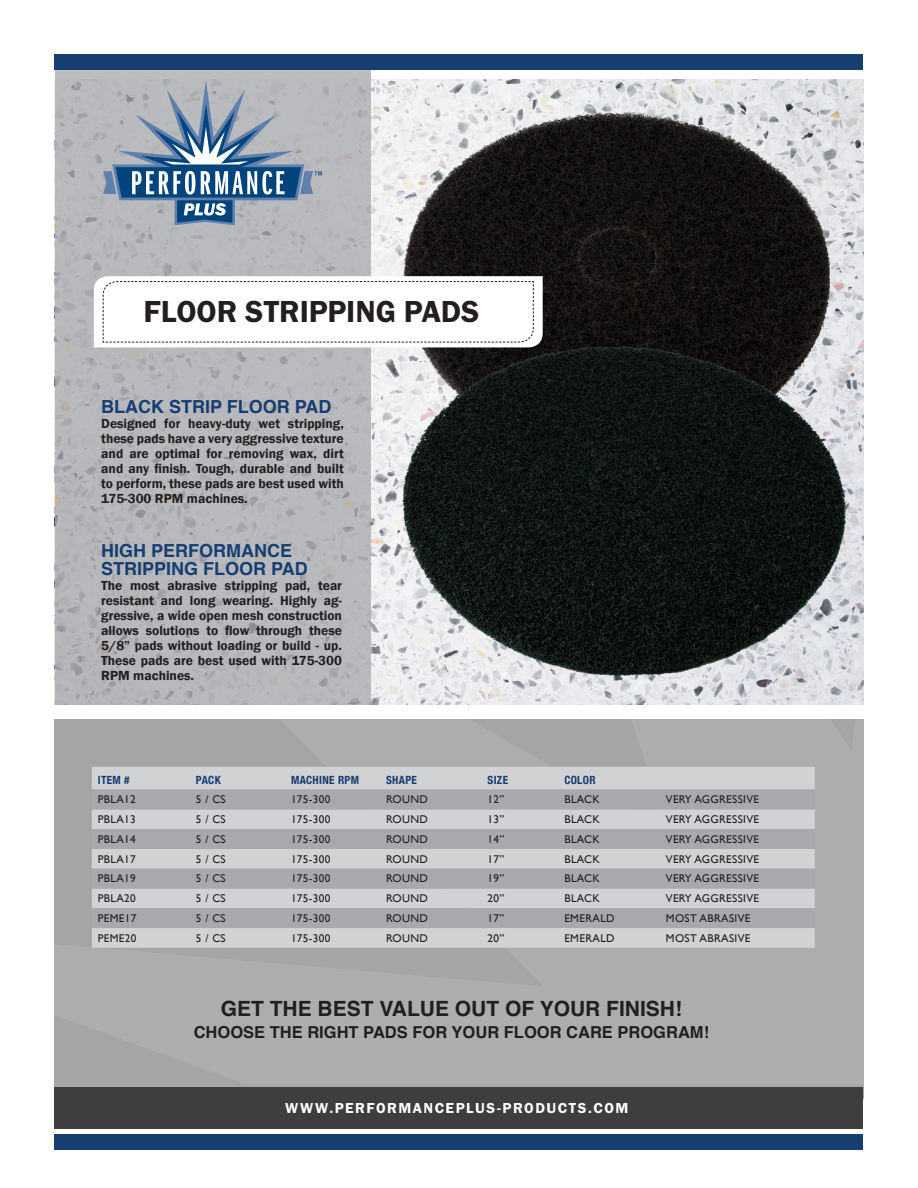
<style>
.page{position:relative;width:918px;height:1188px;background:#fff}
.page>*{position:absolute;margin:0;border:0;box-sizing:border-box;transform-origin:0 0}
.t1{font:31.5px "Franklin Gothic URW Dem";color:#231f20}
.t2{font:700 21px "Helvetica";color:#231f20}
.t3{font:700 18px "Helvetica";color:#163e71}
.t4{font:700 16.5px "Helvetica";color:#231f20}
.t5{font:15px "Franklin Gothic URW Dem";letter-spacing:.1em;color:#fff}
.t6{font:600 13.5px/15px "Franklin Gothic";color:#231f20;text-align:justify}
.product-name{font:11.25px "Gill Sans";letter-spacing:.03em;color:#231f20}
.product-name-2{font:700 condensed 11.25px "Helvetica Neue";letter-spacing:.03em;color:#163e71}
</style>
<div class="page">
<img style="left:370px;top:79px;width:494px;height:625px">
<img style="left:54px;top:719px;width:810px;height:379px">
<svg style="left:55px;top:70px;width:315px;height:634px;background:#b6b6ba"></svg>
<div style="left:55px;top:1088px;width:808px;height:41px;background:#3e3e3f"></div>
<div style="left:55px;top:55px;width:808px;height:15px;background:#163e71"></div>
<div style="left:55px;top:1134px;width:808px;height:15px;background:#163e71"></div>
<img style="left:391px;top:102px;width:446px;height:364px">
<svg style="left:94px;top:276px;width:449px;height:71px"></svg>
<svg style="left:103px;top:80px;width:219px;height:145px;background:#8ea0b2"></svg>
<div style="left:92px;top:767px;width:723px;height:181px;background:#d1d2d4"></div>
<svg style="left:92px;top:790px;width:723px;height:138px;background:#b9babd"></svg>
<img style="left:397px;top:330px;width:457px;height:349px">
<p class="t1" style="left:144px;top:292px;width:338px">FLOOR STRIPPING PADS</p>
<p class="t3" style="left:101px;top:392px;width:232px">BLACK STRIP FLOOR PAD</p>
<p class="t6" style="left:101px;top:416px;width:244px">Designed for heavy-duty wet stripping, these pads have a very aggressive texture and are optimal for removing wax, dirt and any finish. Tough, durable and built to perform, these pads are best used with 175-300 RPM machines.</p>
<p class="t3" style="left:101px;top:536px;width:192px">HIGH PERFORMANCE</p>
<p class="t3" style="left:101px;top:554px;width:208px">STRIPPING FLOOR PAD</p>
<p class="t6" style="left:101px;top:578px;width:242px">The most abrasive stripping pad, tear resistant and long wearing. Highly ag&shy;gressive, a wide open mesh construction allows solutions to flow through these 5/8” pads without loading or build - up.<br>These pads are best used with 175-300<br>RPM machines.</p>
<p class="product-name-2" style="left:98px;top:770px;width:33px">ITEM #</p>
<p class="product-name-2" style="left:196px;top:770px;width:26px">PACK</p>
<p class="product-name-2" style="left:291px;top:770px;width:70px">MACHINE RPM</p>
<p class="product-name-2" style="left:386px;top:770px;width:32px">SHAPE</p>
<p class="product-name-2" style="left:488px;top:770px;width:22px">SIZE</p>
<p class="product-name-2" style="left:564px;top:770px;width:33px">COLOR</p>
<p class="product-name" style="left:98px;top:793px;width:40px">PBLA12</p>
<p class="product-name" style="left:196px;top:793px;width:31px">5 / CS</p>
<p class="product-name" style="left:291px;top:793px;width:41px">175-300</p>
<p class="product-name" style="left:386px;top:793px;width:43px">ROUND</p>
<p class="product-name" style="left:488px;top:793px;width:18px">12”</p>
<p class="product-name" style="left:564px;top:793px;width:37px">BLACK</p>
<p class="product-name" style="left:666px;top:793px;width:95px">VERY AGGRESSIVE</p>
<p class="product-name" style="left:98px;top:813px;width:40px">PBLA13</p>
<p class="product-name" style="left:196px;top:813px;width:31px">5 / CS</p>
<p class="product-name" style="left:291px;top:813px;width:41px">175-300</p>
<p class="product-name" style="left:386px;top:813px;width:43px">ROUND</p>
<p class="product-name" style="left:488px;top:813px;width:18px">13”</p>
<p class="product-name" style="left:564px;top:813px;width:37px">BLACK</p>
<p class="product-name" style="left:666px;top:813px;width:95px">VERY AGGRESSIVE</p>
<p class="product-name" style="left:98px;top:833px;width:40px">PBLA14</p>
<p class="product-name" style="left:196px;top:833px;width:31px">5 / CS</p>
<p class="product-name" style="left:291px;top:833px;width:41px">175-300</p>
<p class="product-name" style="left:386px;top:833px;width:43px">ROUND</p>
<p class="product-name" style="left:488px;top:833px;width:18px">14”</p>
<p class="product-name" style="left:564px;top:833px;width:37px">BLACK</p>
<p class="product-name" style="left:666px;top:833px;width:95px">VERY AGGRESSIVE</p>
<p class="product-name" style="left:98px;top:852px;width:40px">PBLA17</p>
<p class="product-name" style="left:196px;top:852px;width:31px">5 / CS</p>
<p class="product-name" style="left:291px;top:852px;width:41px">175-300</p>
<p class="product-name" style="left:386px;top:852px;width:43px">ROUND</p>
<p class="product-name" style="left:488px;top:852px;width:18px">17”</p>
<p class="product-name" style="left:564px;top:852px;width:37px">BLACK</p>
<p class="product-name" style="left:666px;top:852px;width:95px">VERY AGGRESSIVE</p>
<p class="product-name" style="left:98px;top:872px;width:40px">PBLA19</p>
<p class="product-name" style="left:196px;top:872px;width:31px">5 / CS</p>
<p class="product-name" style="left:291px;top:872px;width:41px">175-300</p>
<p class="product-name" style="left:386px;top:872px;width:43px">ROUND</p>
<p class="product-name" style="left:488px;top:872px;width:18px">19”</p>
<p class="product-name" style="left:564px;top:872px;width:37px">BLACK</p>
<p class="product-name" style="left:666px;top:872px;width:95px">VERY AGGRESSIVE</p>
<p class="product-name" style="left:98px;top:892px;width:40px">PBLA20</p>
<p class="product-name" style="left:196px;top:892px;width:31px">5 / CS</p>
<p class="product-name" style="left:291px;top:892px;width:41px">175-300</p>
<p class="product-name" style="left:386px;top:892px;width:43px">ROUND</p>
<p class="product-name" style="left:488px;top:892px;width:18px">20”</p>
<p class="product-name" style="left:564px;top:892px;width:37px">BLACK</p>
<p class="product-name" style="left:666px;top:892px;width:95px">VERY AGGRESSIVE</p>
<p class="product-name" style="left:98px;top:912px;width:40px">PEME17</p>
<p class="product-name" style="left:196px;top:912px;width:31px">5 / CS</p>
<p class="product-name" style="left:291px;top:912px;width:41px">175-300</p>
<p class="product-name" style="left:386px;top:912px;width:43px">ROUND</p>
<p class="product-name" style="left:488px;top:912px;width:18px">17”</p>
<p class="product-name" style="left:564px;top:912px;width:52px">EMERALD</p>
<p class="product-name" style="left:666px;top:912px;width:86px">MOST ABRASIVE</p>
<p class="product-name" style="left:98px;top:931px;width:40px">PEME20</p>
<p class="product-name" style="left:196px;top:931px;width:31px">5 / CS</p>
<p class="product-name" style="left:291px;top:931px;width:41px">175-300</p>
<p class="product-name" style="left:386px;top:931px;width:43px">ROUND</p>
<p class="product-name" style="left:488px;top:931px;width:18px">20”</p>
<p class="product-name" style="left:564px;top:931px;width:52px">EMERALD</p>
<p class="product-name" style="left:666px;top:931px;width:86px">MOST ABRASIVE</p>
<p class="t2" style="left:221px;top:991px;width:463px">GET THE BEST VALUE OUT OF YOUR FINISH!</p>
<p class="t4" style="left:194px;top:1019px;width:517px">CHOOSE THE RIGHT PADS FOR YOUR FLOOR CARE PROGRAM!</p>
<p class="t5" style="left:285px;top:1099px;width:345px">WWW.PERFORMANCEPLUS-PRODUCTS.COM</p>
</div>
